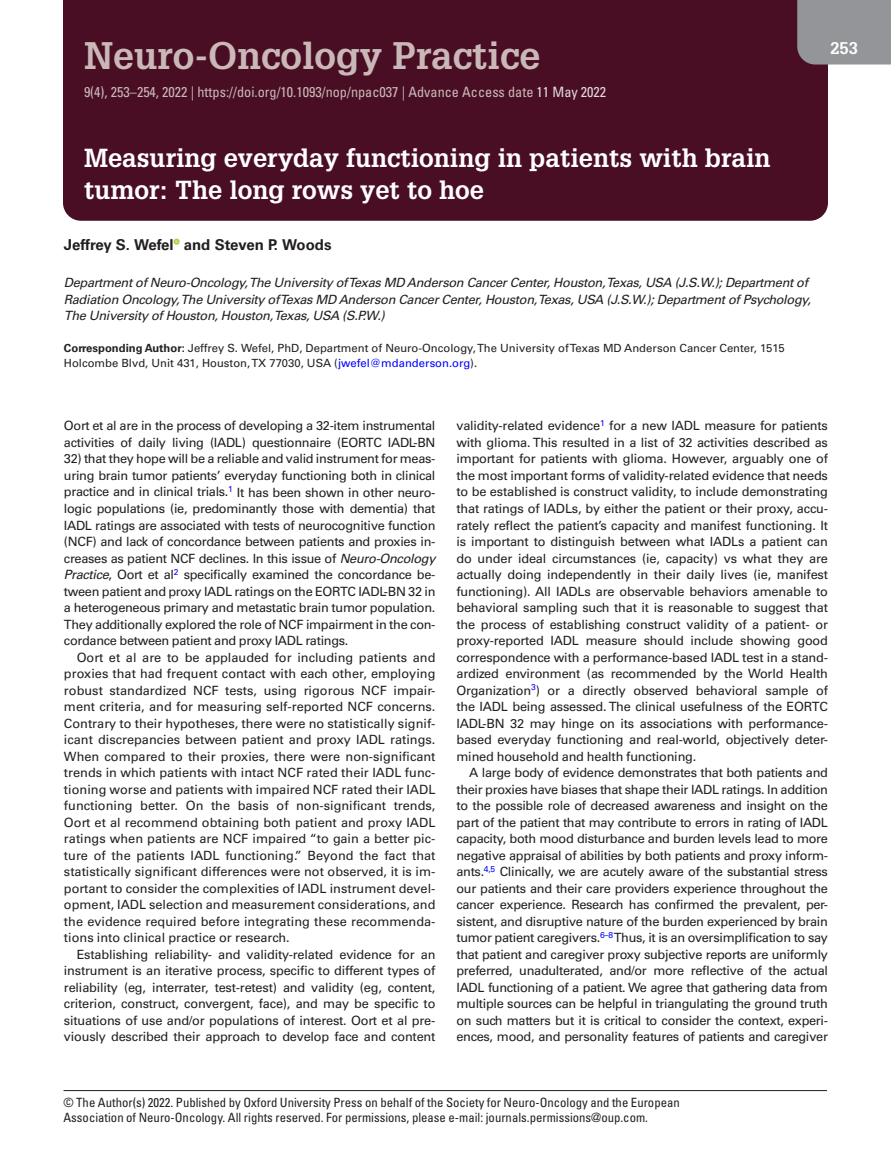
<style>
.page{position:relative;width:891px;height:1175px;background:#fff}
.page>*{position:absolute;margin:0;border:0;box-sizing:border-box;transform-origin:0 0}
.t1{font:700 37.5px "Glypha LT Std";color:#cab8b9}
.t2{font:700 25.5px/31.5px "Glypha LT Std";color:#fff}
.t3{font:700 16.5px "Glypha LT Std";color:#fff}
.t4{font:700 15px "Univers LT Std";color:#231f20}
.t5{font:condensed 14.25px "Univers LT Std";color:#cab8b9}
.t6{font:12.75px/16.5px "Univers LT Std";letter-spacing:-.025em;color:#231f20;text-align:justify}
.t7{font:italic 12.75px/16.5px "Univers LT Std";letter-spacing:-.025em;color:#231f20}
.t8{font:condensed 12.75px/15px "Univers LT Std";color:#231f20}
.t9{font:11.25px/15px "Univers LT Std";color:#231f20}
.s1{color:#e4dadb}
.s2{font-weight:700}
.s3{color:#00f}
.s4{font-style:italic}
</style>
<div class="page">
<div style="left:63px;top:0;width:765px;height:167px;background:#490e24"></div>
<div style="left:63px;top:167px;width:765px;height:54px;background:#490e24"></div>
<hr style="left:64px;top:1090px;width:763px;height:1px;background:#231f20">
<svg style="left:174px;top:239px;width:6px;height:6px"></svg>
<div style="left:797px;top:0;width:94px;height:64px;background:#939598"></div>
<h1 class="t1" style="left:84px;top:32px;width:458px">Neuro-Oncology Practice</h1>
<p class="t5" style="left:84px;top:83px;width:524px">9(4), 253–254, 2022 | https://doi.org/10.1093/nop/npac037 | Advance Access date <span class="s1">11 May 2022</span></p>
<h2 class="t2" style="left:84px;top:142px;width:688px">Measuring everyday functioning in patients with brain tumor: The long rows yet to hoe</h2>
<p class="t4" style="left:64px;top:235px;width:269px">Jeffrey S. Wefel and Steven P. Woods</p>
<p class="t7" style="left:64px;top:274px;width:749px">Department of Neuro-Oncology, The University of Texas MD Anderson Cancer Center, Houston, Texas, USA (J.S.W.); Department of<br>Radiation Oncology, The University of Texas MD Anderson Cancer Center, Houston, Texas, USA (J.S.W.); Department of Psychology,<br>The University of Houston, Houston, Texas, USA (S.P.W.)</p>
<p class="t9" style="left:64px;top:341px;width:722px"><span class="s2">Corresponding Author:</span> Jeffrey S. Wefel, PhD, Department of Neuro-Oncology, The University of Texas MD Anderson Cancer Center, 1515<br>Holcombe Blvd, Unit 431, Houston, TX 77030, USA (<span class="s3">jwefel@mdanderson.org</span>).</p>
<p class="t3" style="left:830px;top:37px;width:29px">253</p>
<p class="t6" style="left:64px;top:418px;width:373px">Oort et al are in the process of developing a 32-item instrumental activities of daily living (IADL) questionnaire (EORTC IADL-BN</p>
<p class="t6" style="left:64px;top:451px;width:373px">32) that they hope will be a reliable and valid instrument for meas&shy;uring brain tumor patients’ everyday functioning both in clinical practice and in clinical trials.<sup>1</sup> It has been shown in other neuro&shy;logic populations (ie, predominantly those with dementia) that IADL ratings are associated with tests of neurocognitive function (NCF) and lack of concordance between patients and proxies in&shy;creases as patient NCF declines. In this issue of <span class="s4">Neuro-Oncology Practice</span>, Oort et al<sup>2</sup> specifically examined the concordance be&shy;tween patient and proxy IADL ratings on the EORTC IADL-BN 32 in a heterogeneous primary and metastatic brain tumor population.<br>They additionally explored the role of NCF impairment in the con&shy;cordance between patient and proxy IADL ratings.</p>
<p class="t6" style="left:64px;top:649px;width:373px;text-indent:13px">Oort et al are to be applauded for including patients and proxies that had frequent contact with each other, employing robust standardized NCF tests, using rigorous NCF impair&shy;ment criteria, and for measuring self-reported NCF concerns.<br>Contrary to their hypotheses, there were no statistically signif&shy;icant discrepancies between patient and proxy IADL ratings.<br>When compared to their proxies, there were non-significant trends in which patients with intact NCF rated their IADL func&shy;tioning worse and patients with impaired NCF rated their IADL functioning better. On the basis of non-significant trends, Oort et al recommend obtaining both patient and proxy IADL ratings when patients are NCF impaired “to gain a better pic&shy;ture of the patients IADL functioning.” Beyond the fact that statistically significant differences were not observed, it is im&shy;portant to consider the complexities of IADL instrument devel&shy;opment, IADL selection and measurement considerations, and the evidence required before integrating these recommenda&shy;tions into clinical practice or research.</p>
<p class="t6" style="left:64px;top:946px;width:373px;text-indent:13px">Establishing reliability- and validity-related evidence for an instrument is an iterative process, specific to different types of reliability (eg, interrater, test-retest) and validity (eg, content, criterion, construct, convergent, face), and may be specific to situations of use and/or populations of interest. Oort et al pre&shy;viously described their approach to develop face and content</p>
<p class="t6" style="left:456px;top:418px;width:373px">validity-related evidence<sup>1</sup> for a new IADL measure for patients with glioma. This resulted in a list of 32 activities described as important for patients with glioma. However, arguably one of the most important forms of validity-related evidence that needs to be established is construct validity, to include demonstrating that ratings of IADLs, by either the patient or their proxy, accu&shy;rately reflect the patient’s capacity and manifest functioning. It is important to distinguish between what IADLs a patient can do under ideal circumstances (ie, capacity) vs what they are actually doing independently in their daily lives (ie, manifest functioning). All IADLs are observable behaviors amenable to behavioral sampling such that it is reasonable to suggest that the process of establishing construct validity of a patient- or proxy-reported IADL measure should include showing good correspondence with a performance-based IADL test in a stand&shy;ardized environment (as recommended by the World Health Organization<sup>3</sup>) or a directly observed behavioral sample of the IADL being assessed. The clinical usefulness of the EORTC IADL-BN 32 may hinge on its associations with performance&shy;based everyday functioning and real-world, objectively deter&shy;mined household and health functioning.</p>
<p class="t6" style="left:456px;top:764px;width:373px;text-indent:13px">A large body of evidence demonstrates that both patients and their proxies have biases that shape their IADL ratings. In addition to the possible role of decreased awareness and insight on the part of the patient that may contribute to errors in rating of IADL capacity, both mood disturbance and burden levels lead to more negative appraisal of abilities by both patients and proxy inform&shy;ants.<sup>4</sup><sup>,</sup><sup>5</sup> Clinically, we are acutely aware of the substantial stress our patients and their care providers experience throughout the cancer experience. Research has confirmed the prevalent, per&shy;sistent, and disruptive nature of the burden experienced by brain tumor patient caregivers.<sup>6–8</sup> Thus, it is an oversimplification to say that patient and caregiver proxy subjective reports are uniformly preferred, unadulterated, and/or more reflective of the actual IADL functioning of a patient. We agree that gathering data from multiple sources can be helpful in triangulating the ground truth on such matters but it is critical to consider the context, experi&shy;ences, mood, and personality features of patients and caregiver</p>
<p class="t8" style="left:64px;top:1095px;width:618px">© The Author(s) 2022. Published by Oxford University Press on behalf of the Society for Neuro-Oncology and the European<br>Association of Neuro-Oncology. All rights reserved. For permissions, please e-mail: journals.permissions@oup.com.</p>
</div>
